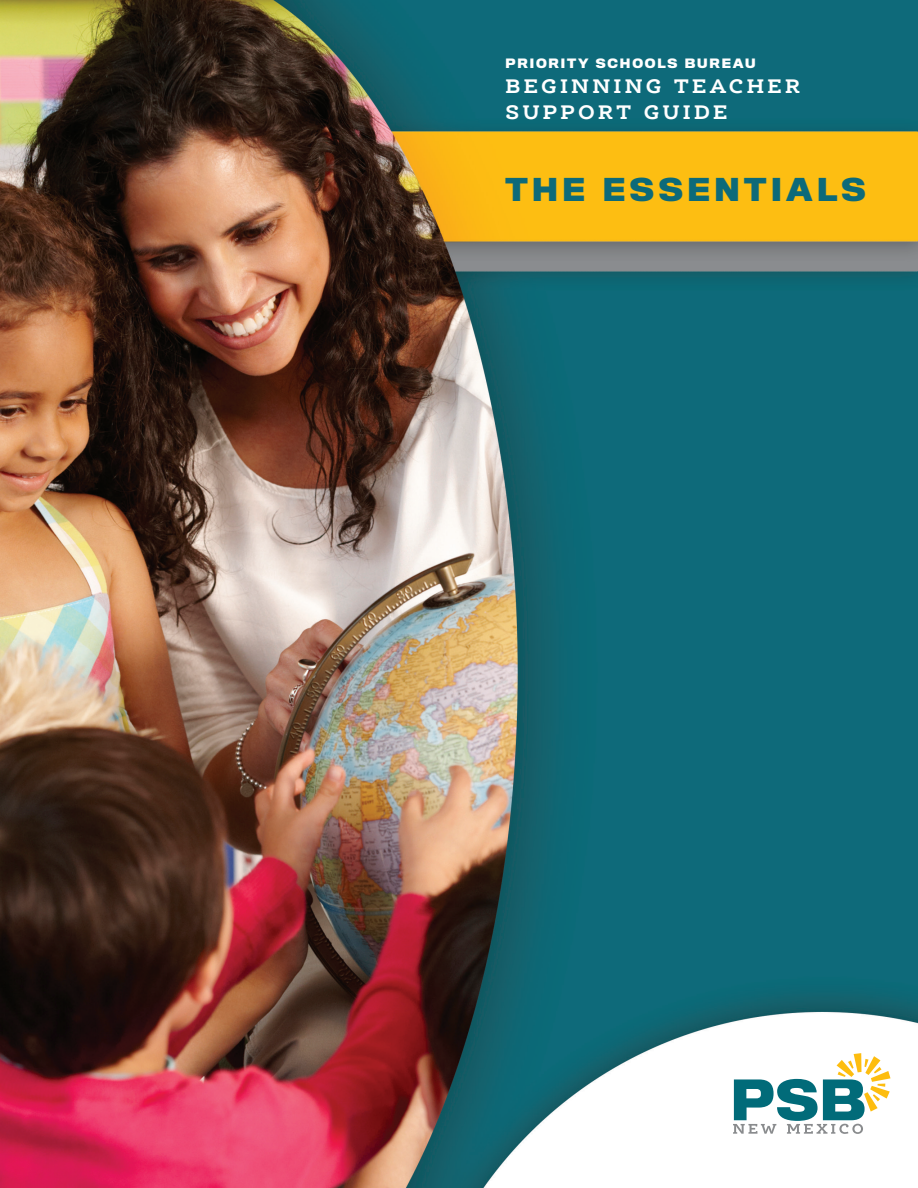
<style>
.page{position:relative;width:918px;height:1188px;background:#fff}
.page>*{position:absolute;margin:0;border:0;box-sizing:border-box;transform-origin:0 0}
.t1{font:700 29.25px "Titling Gothic FB";letter-spacing:.15em;color:#0d6a79}
.t2{font:700 21px "Ernestine Pro";letter-spacing:.155em;color:#fff}
.t3{font:700 12px "Titling Gothic FB";letter-spacing:.15em;color:#fff}
</style>
<div class="page">
<img style="left:0;top:0;width:918px;height:1188px">
<svg style="left:733px;top:1053px;width:158px;height:81px"></svg>
<p class="t3" style="left:506px;top:56px;width:252px">PRIORITY SCHOOLS BUREAU</p>
<p class="t2" style="left:506px;top:73px;width:296px">BEGINNING TEACHER</p>
<p class="t2" style="left:506px;top:98px;width:224px">SUPPORT GUIDE</p>
<p class="t1" style="left:506px;top:171px;width:362px">THE ESSENTIALS</p>
</div>
